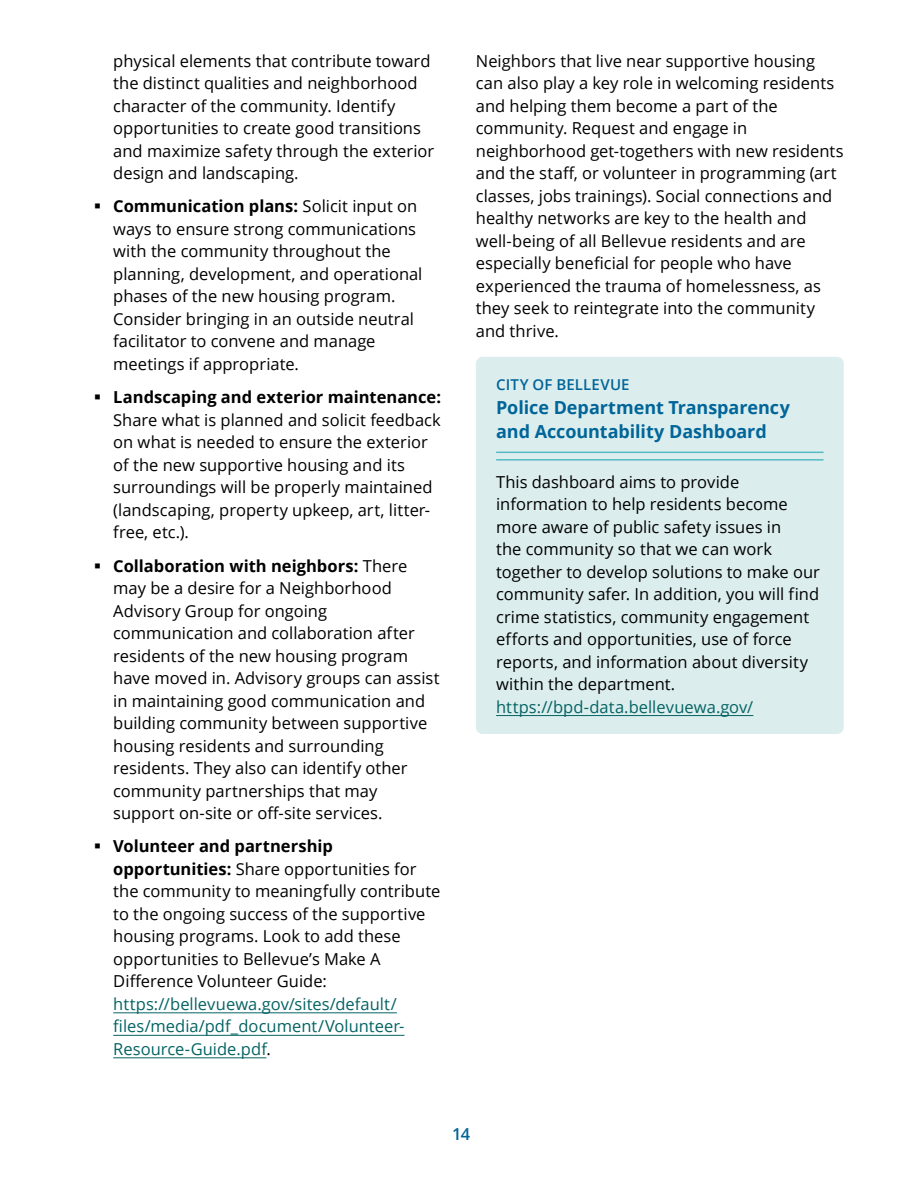
<style>
.page{position:relative;width:918px;height:1188px;background:#fff}
.page>*{position:absolute;margin:0;border:0;box-sizing:border-box;transform-origin:0 0}
.H4{font:700 18px/24px "Open Sans";letter-spacing:-.005em;color:#006598}
.Bullets_1{font:16.5px/22.5px "Open Sans";color:#000}
.P1{font:16.5px/22.5px "Open Sans";color:#000}
.t1{font:600 16.5px "Open Sans";color:#006598}
.H4-2{font:600 15px "Open Sans";letter-spacing:.005em;color:#006598}
.s1{font-weight:700}
.s2{color:#056363}
</style>
<div class="page">
<hr style="left:113px;top:1012px;width:284px;height:1px;background:#056363">
<hr style="left:113px;top:1035px;width:291px;height:1px;background:#056363">
<hr style="left:113px;top:1057px;width:153px;height:1px;background:#056363">
<div style="left:476px;top:357px;width:368px;height:377px;background:#dcedee;border-radius:7px"></div>
<hr style="left:496px;top:452px;width:328px;height:1px;background:#57b9c3">
<hr style="left:496px;top:459px;width:328px;height:2px;background:#57b9c3">
<hr style="left:496px;top:715px;width:257px;height:1px;background:#056363">
<p class="Bullets_1" style="left:113px;top:49px;width:322px">physical elements that contribute toward the distinct qualities and neighborhood character of the community. Identify opportunities to create good transitions and maximize safety through the exterior design and landscaping.</p>
<p class="Bullets_1" style="left:113px;top:195px;width:311px;text-indent:-20px">▪ <span class="s1">Communication plans:</span> Solicit input on ways to ensure strong communications with the community throughout the planning, development, and operational phases of the new housing program.<br>Consider bringing in an outside neutral facilitator to convene and manage meetings if appropriate.</p>
<p class="Bullets_1" style="left:113px;top:386px;width:329px;text-indent:-20px">▪ <span class="s1">Landscaping and exterior maintenance:<br></span>Share what is planned and solicit feedback on what is needed to ensure the exterior of the new supportive housing and its surroundings will be properly maintained (landscaping, property upkeep, art, litter&shy;free, etc.).</p>
<p class="Bullets_1" style="left:113px;top:554px;width:328px;text-indent:-20px">▪ <span class="s1">Collaboration with neighbors:</span> There may be a desire for a Neighborhood Advisory Group for ongoing communication and collaboration after residents of the new housing program have moved in. Advisory groups can assist in maintaining good communication and building community between supportive housing residents and surrounding residents. They also can identify other community partnerships that may support on-site or off-site services.</p>
<p class="Bullets_1" style="left:113px;top:835px;width:329px;text-indent:-20px">▪ <span class="s1">Volunteer and partnership opportunities:</span> Share opportunities for the community to meaningfully contribute to the ongoing success of the supportive housing programs. Look to add these opportunities to Bellevue’s Make A Difference Volunteer Guide: <span class="s2">https://bellevuewa.gov/sites/default/ files/media/pdf_document/Volunteer-Resource-Guide.pdf</span>.</p>
<p class="Bullets_1" style="left:476px;top:49px;width:369px">Neighbors that live near supportive housing can also play a key role in welcoming residents and helping them become a part of the community. Request and engage in neighborhood get-togethers with new residents and the staff, or volunteer in programming (art classes, jobs trainings). Social connections and healthy networks are key to the health and well-being of all Bellevue residents and are especially beneficial for people who have experienced the trauma of homelessness, as they seek to reintegrate into the community and thrive.</p>
<h2 class="H4-2" style="left:496px;top:374px;width:135px">CITY OF BELLEVUE</h2>
<h2 class="H4" style="left:496px;top:395px;width:295px">Police Department Transparency and Accountability Dashboard</h2>
<p class="P1" style="left:496px;top:470px;width:325px">This dashboard aims to provide information to help residents become more aware of public safety issues in<br>the community so that we can work together to develop solutions to make our community safer. In addition, you will find crime statistics, community engagement efforts and opportunities, use of force reports, and information about diversity within the department. <span class="s2">https://bpd-data.bellevuewa.gov/</span></p>
<p class="t1" style="left:452px;top:1123px;width:20px">14</p>
</div>
